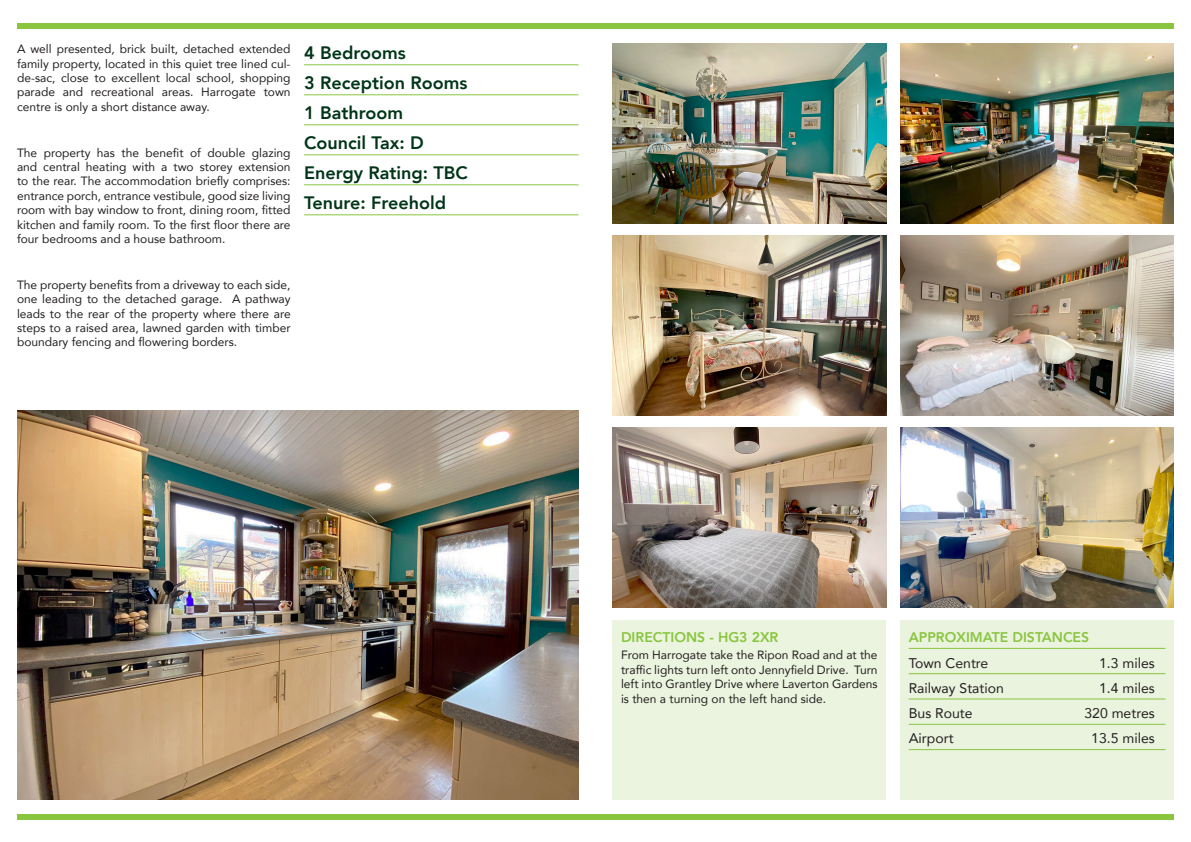
<style>
.page{position:relative;width:1191px;height:842px;background:#fff}
.page>*{position:absolute;margin:0;border:0;box-sizing:border-box;transform-origin:0 0}
.t1{font:800 18px "Avenir";color:#003518}
.t2{font:14px "Avenir";color:#231f20}
.t3{font:800 14px "Avenir";color:#89c53f}
.t4{font:12px/14.4px "Avenir";color:#231f20;text-align:justify}
</style>
<div class="page">
<div style="left:900px;top:620px;width:274px;height:179px;background:#eaf3de"></div>
<hr style="left:908px;top:648px;width:257px;height:1px;background:#89c53f">
<hr style="left:908px;top:673px;width:257px;height:1px;background:#89c53f">
<hr style="left:908px;top:698px;width:257px;height:1px;background:#89c53f">
<hr style="left:908px;top:724px;width:257px;height:1px;background:#89c53f">
<hr style="left:908px;top:749px;width:257px;height:1px;background:#89c53f">
<div style="left:17px;top:814px;width:1157px;height:6px;background:#89c53f"></div>
<div style="left:17px;top:23px;width:1157px;height:5px;background:#89c53f"></div>
<div style="left:612px;top:620px;width:274px;height:179px;background:#ebf4de"></div>
<img style="left:612px;top:428px;width:274px;height:179px">
<img style="left:612px;top:236px;width:274px;height:179px">
<hr style="left:304px;top:64px;width:274px;height:1px;background:#89c53f">
<hr style="left:304px;top:94px;width:274px;height:1px;background:#89c53f">
<hr style="left:304px;top:124px;width:274px;height:1px;background:#89c53f">
<hr style="left:304px;top:154px;width:274px;height:1px;background:#89c53f">
<hr style="left:304px;top:184px;width:274px;height:1px;background:#89c53f">
<hr style="left:304px;top:214px;width:274px;height:1px;background:#89c53f">
<img style="left:612px;top:43px;width:274px;height:180px">
<img style="left:900px;top:428px;width:274px;height:179px">
<img style="left:17px;top:410px;width:561px;height:389px">
<img style="left:900px;top:43px;width:274px;height:180px">
<img style="left:900px;top:236px;width:274px;height:179px">
<p class="t4" style="left:17px;top:42px;width:275px">A well presented, brick built, detached extended family property, located in this quiet tree lined cul&shy;de-sac, close to excellent local school, shopping parade and recreational areas. Harrogate town centre is only a short distance away.</p>
<p class="t4" style="left:17px;top:145px;width:275px">The property has the benefit of double glazing and central heating with a two storey extension to the rear. The accommodation briefly comprises: entrance porch, entrance vestibule, good size living room with bay window to front, dining room, fitted kitchen and family room. To the first floor there are four bedrooms and a house bathroom.</p>
<p class="t4" style="left:17px;top:277px;width:275px">The property benefits from a driveway to each side, one leading to the detached garage. A pathway leads to the rear of the property where there are steps to a raised area, lawned garden with timber boundary fencing and flowering borders.</p>
<p class="t1" style="left:304px;top:36px;width:103px">4 Bedrooms</p>
<p class="t1" style="left:304px;top:66px;width:165px">3 Reception Rooms</p>
<p class="t1" style="left:304px;top:96px;width:100px">1 Bathroom</p>
<p class="t1" style="left:304px;top:126px;width:121px">Council Tax: D</p>
<p class="t1" style="left:304px;top:156px;width:165px">Energy Rating: TBC</p>
<p class="t1" style="left:304px;top:186px;width:144px">Tenure: Freehold</p>
<p class="t3" style="left:621px;top:625px;width:159px">DIRECTIONS - HG3 2XR</p>
<p class="t4" style="left:621px;top:648px;width:258px">From Harrogate take the Ripon Road and at the traffic lights turn left onto Jennyfield Drive. Turn left into Grantley Drive where Laverton Gardens is then a turning on the left hand side.</p>
<p class="t3" style="left:908px;top:625px;width:182px">APPROXIMATE DISTANCES</p>
<p class="t2" style="left:908px;top:651px;width:81px">Town Centre</p>
<p class="t2" style="left:1099px;top:651px;width:57px">1.3 miles</p>
<p class="t2" style="left:908px;top:677px;width:97px">Railway Station</p>
<p class="t2" style="left:1099px;top:677px;width:57px">1.4 miles</p>
<p class="t2" style="left:908px;top:702px;width:65px">Bus Route</p>
<p class="t2" style="left:1084px;top:702px;width:72px">320 metres</p>
<p class="t2" style="left:908px;top:727px;width:46px">Airport</p>
<p class="t2" style="left:1091px;top:727px;width:65px">13.5 miles</p>
</div>
